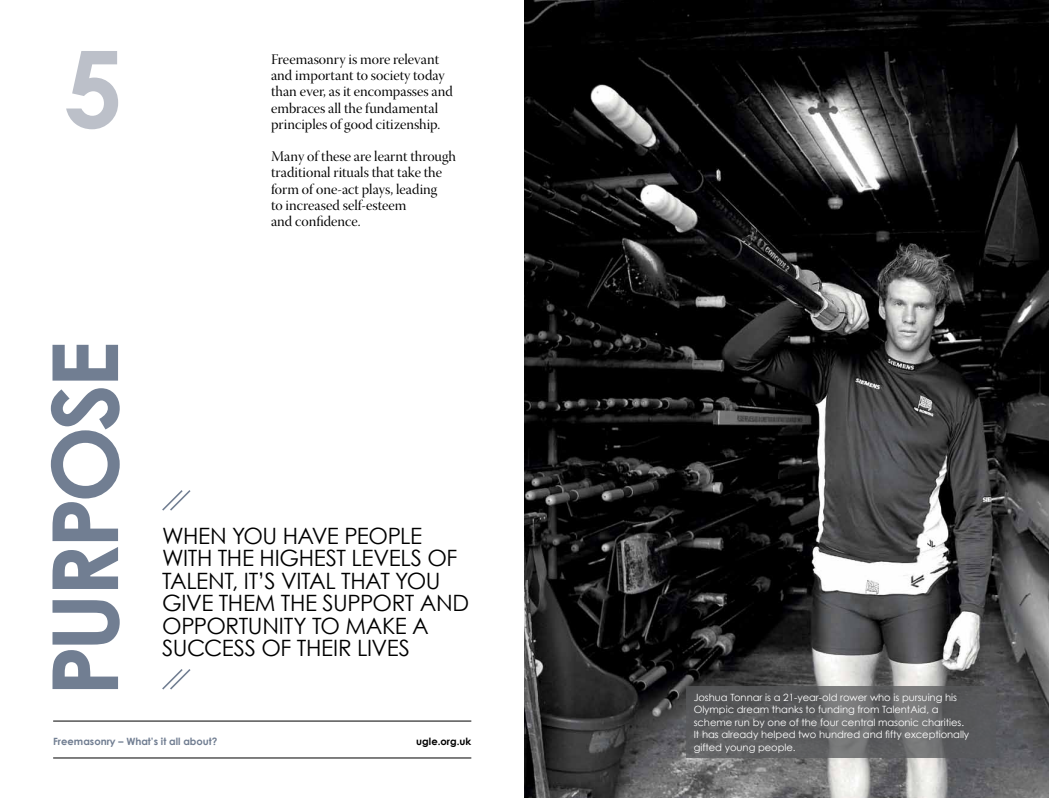
<style>
.page{position:relative;width:1049px;height:798px;background:#fff}
.page>*{position:absolute;margin:0;border:0;box-sizing:border-box;transform-origin:0 0}
.t1{font:700 106.25px "Century Gothic";color:#bcc0c9}
.t2{font:700 91.25px "Century Gothic";color:#717e92}
.t3{font:22.5px/22.5px "Century Gothic";letter-spacing:-.02em;color:#000}
.t4{font:14.62px/16.2px "Warnock Pro Disp";color:#000}
.t5{font:10px/12.5px "Century Gothic";letter-spacing:-.005em;color:#fff}
.t6{font:700 10px "Century Gothic";color:#717e92}
.t7{font:700 10px "Century Gothic";color:#000}
</style>
<div class="page">
<img style="left:524px;top:0;width:525px;height:797px">
<svg style="left:162px;top:490px;width:29px;height:21px"></svg>
<svg style="left:162px;top:669px;width:29px;height:21px"></svg>
<svg style="left:687px;top:686px;width:309px;height:71px;fill:#5b5c5e"></svg>
<hr style="left:53px;top:720px;width:418px;height:1px;background:#000">
<hr style="left:53px;top:757px;width:418px;height:1px;background:#000">
<h1 class="t1" style="left:64px;top:22px;width:61px">5</h1>
<p class="t4" style="left:271px;top:53px;width:183px">Freemasonry is more relevant and important to society today than ever, as it encompasses and embraces all the fundamental principles of good citizenship.</p>
<p class="t4" style="left:271px;top:150px;width:187px">Many of these are learnt through traditional rituals that take the form of one-act plays, leading<br>to increased self-esteem<br>and confidence.</p>
<h2 class="t2" style="left:28px;top:696px;width:346px;rotate:-90deg">Purpose</h2>
<h3 class="t3" style="left:162px;top:524px;width:308px">wh en you have people with th e h igh est levels of talent, It’s vital that you give th em th e support and opportunity to make a success of th eir lives</h3>
<p class="t6" style="left:53px;top:734px;width:166px">Freemasonry – What’s it all about?</p>
<p class="t7" style="left:416px;top:734px;width:57px">ugle.org.uk</p>
<p class="t5" style="left:694px;top:690px;width:277px">Joshua Tonnar is a 21-year-old rower who is pursuing his Olympic dream thanks to funding from TalentAid, a scheme run by one of the four central masonic charities.<br>It has already helped two hundred and fifty exceptionally gifted young people.</p>
</div>
